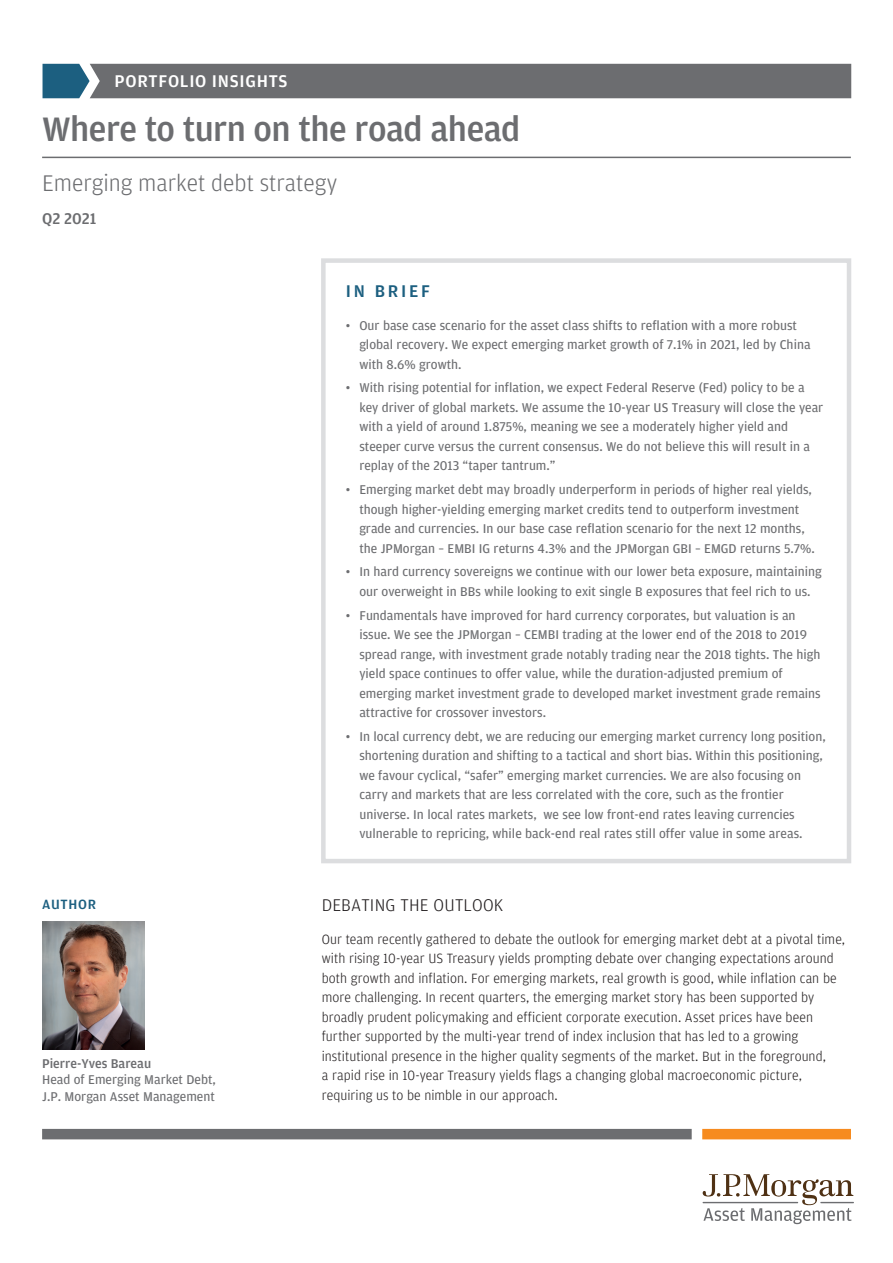
<style>
.page{position:relative;width:893px;height:1263px;background:#fff}
.page>*{position:absolute;margin:0;border:0;box-sizing:border-box;transform-origin:0 0}
.t1{font:500 36px "Amplitude";letter-spacing:-.015em;color:#6c6d70}
.t2{font:300 24px "Amplitude";color:#6c6d70}
.t3{font:300 18px "Amplitude";letter-spacing:.01em;color:#231f20}
.t4{font:500 18px "Amplitude";letter-spacing:.04em;color:#fff}
.t5{font:500 18px "Amplitude";letter-spacing:.15em;color:#1c5f80}
.t6{font:500 16.5px "Amplitude";color:#6c6d70}
.t7{font:300 14.25px/19.5px "Amplitude";letter-spacing:.005em;color:#231f20}
.t8{font:500 14.25px "Amplitude";letter-spacing:.05em;color:#1c5f80}
.t9{font:13.5px/19.5px "Amplitude";color:#6c6d70}
.t10{font:500 13.5px "Amplitude";color:#6c6d70}
</style>
<div class="page">
<div style="left:42px;top:1129px;width:650px;height:10px;background:#6c6d70"></div>
<div style="left:702px;top:1129px;width:149px;height:10px;background:#f68b1f"></div>
<hr style="left:820px;top:1202px;width:34px;height:1px;background:#6c6d70">
<svg style="left:703px;top:1174px;width:150px;height:50px"></svg>
<hr style="left:42px;top:157px;width:809px;height:1px;background:#6c6d70">
<div style="left:43px;top:64px;width:808px;height:34px;background:#6c6d70"></div>
<div style="left:321px;top:258px;width:530px;height:605px;border:4px solid #dcdddf"></div>
<img style="left:42px;top:922px;width:102px;height:127px">
<h3 class="t4" style="left:115px;top:69px;width:174px">PORTFOLIO INSIGHTS</h3>
<h1 class="t1" style="left:42px;top:106px;width:480px">Where to turn on the road ahead</h1>
<h2 class="t2" style="left:42px;top:168px;width:297px">Emerging market debt strategy</h2>
<p class="t6" style="left:42px;top:209px;width:56px">Q2 2021</p>
<p class="t8" style="left:42px;top:895px;width:56px">AUTHOR</p>
<p class="t10" style="left:42px;top:1055px;width:111px">Pierre-Yves Bareau</p>
<p class="t9" style="left:42px;top:1071px;width:175px;line-height:16.5px">Head of Emerging Market Debt,<br>J.P. Morgan Asset Management</p>
<h3 class="t5" style="left:346px;top:280px;width:86px">IN BRIEF</h3>
<p class="t9" style="left:359px;top:315px;width:453px;text-indent:-14px">• Our base case scenario for the asset class shifts to reflation with a more robust global recovery. We expect emerging market growth of 7.1% in 2021, led by China with 8.6% growth.</p>
<p class="t9" style="left:359px;top:378px;width:465px;text-indent:-14px">• With rising potential for inflation, we expect Federal Reserve (Fed) policy to be a key driver of global markets. We assume the 10-year US Treasury will close the year with a yield of around 1.875%, meaning we see a moderately higher yield and steeper curve versus the current consensus. We do not believe this will result in a replay of the 2013 “taper tantrum.”</p>
<p class="t9" style="left:359px;top:480px;width:457px;text-indent:-14px">• Emerging market debt may broadly underperform in periods of higher real yields, though higher-yielding emerging market credits tend to outperform investment grade and currencies. In our base case reflation scenario for the next 12 months, the JPMorgan – EMBI IG returns 4.3% and the JPMorgan GBI – EMGD returns 5.7%.</p>
<p class="t9" style="left:346px;top:562px;width:477px;text-align:center">• In hard currency sovereigns we continue with our lower beta exposure, maintaining our overweight in BBs while looking to exit single B exposures that feel rich to us.</p>
<p class="t9" style="left:359px;top:605px;width:463px;text-indent:-14px">• Fundamentals have improved for hard currency corporates, but valuation is an issue. We see the JPMorgan – CEMBI trading at the lower end of the 2018 to 2019 spread range, with investment grade notably trading near the 2018 tights. The high yield space continues to offer value, while the duration-adjusted premium of emerging market investment grade to developed market investment grade remains attractive for crossover investors.</p>
<p class="t9" style="left:359px;top:726px;width:468px;text-indent:-14px">• In local currency debt, we are reducing our emerging market currency long position, shortening duration and shifting to a tactical and short bias. Within this positioning, we favour cyclical, “safer” emerging market currencies. We are also focusing on carry and markets that are less correlated with the core, such as the frontier universe. In local rates markets, we see low front-end rates leaving currencies vulnerable to repricing, while back-end real rates still offer value in some areas.</p>
<h3 class="t3" style="left:322px;top:894px;width:183px">DEBATING THE OUTLOOK</h3>
<p class="t7" style="left:322px;top:929px;width:525px">Our team recently gathered to debate the outlook for emerging market debt at a pivotal time, with rising 10-year US Treasury yields prompting debate over changing expectations around both growth and inflation. For emerging markets, real growth is good, while inflation can be more challenging. In recent quarters, the emerging market story has been supported by broadly prudent policymaking and efficient corporate execution. Asset prices have been further supported by the multi-year trend of index inclusion that has led to a growing institutional presence in the higher quality segments of the market. But in the foreground,<br>a rapid rise in 10-year Treasury yields flags a changing global macroeconomic picture, requiring us to be nimble in our approach.</p>
</div>
